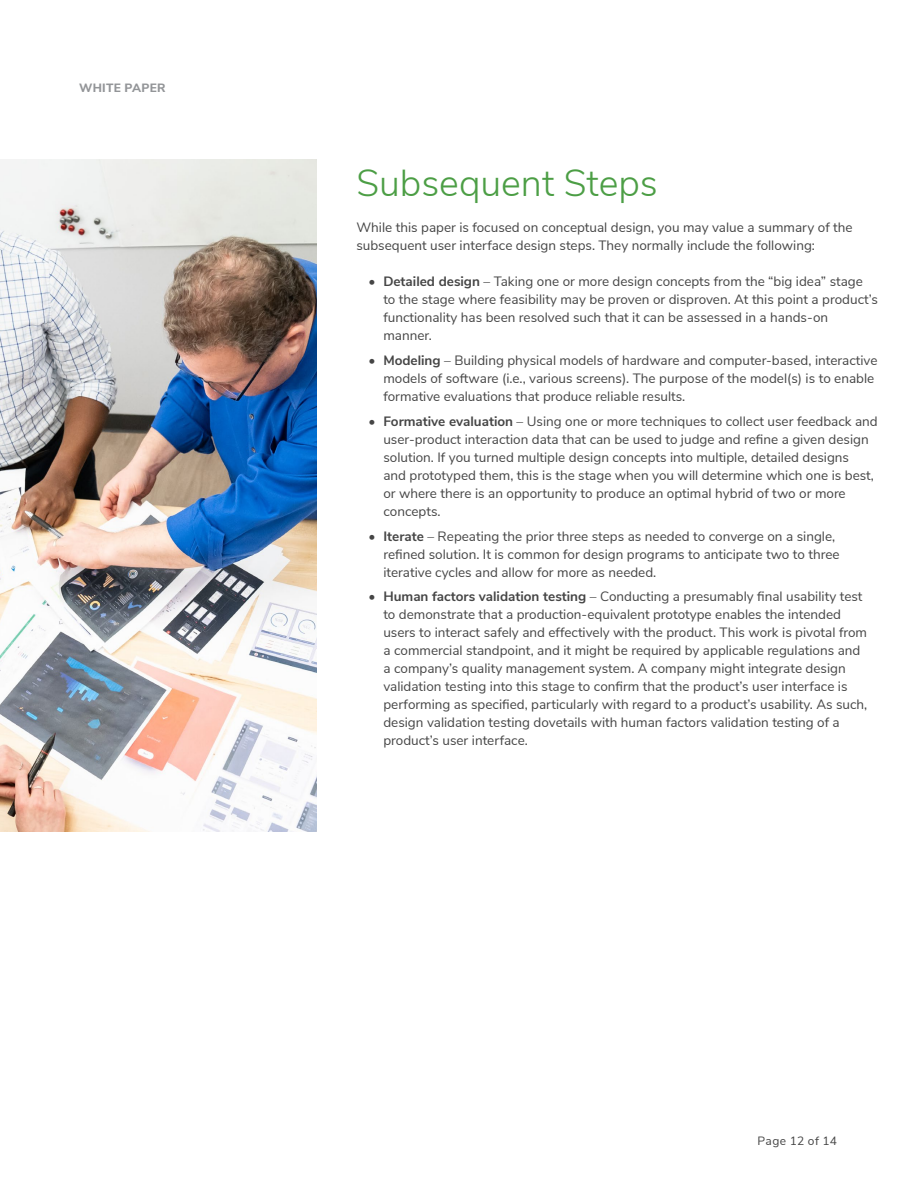
<style>
.page{position:relative;width:918px;height:1188px;background:#fff}
.page>*{position:absolute;margin:0;border:0;box-sizing:border-box;transform-origin:0 0}
.t1{font:300 37.5px "Nunito Sans";color:#4c9e45}
.t2{font:13.5px/18px "Nunito Sans";color:#454545}
.t3{font:12px "Nunito Sans";letter-spacing:.03em;color:#444}
.t4{font:800 12px "Nunito Sans";letter-spacing:.025em;color:#939598}
.s1{font-weight:700}
</style>
<div class="page">
<img style="left:0;top:160px;width:317px;height:672px">
<p class="t4" style="left:79px;top:79px;width:88px">WHITE PAPER</p>
<h1 class="t1" style="left:356px;top:156px;width:303px">Subsequent Steps</h1>
<p class="t2" style="left:356px;top:218px;width:498px">While this paper is focused on conceptual design, you may value a summary of the subsequent user interface design steps. They normally include the following:</p>
<p class="t2" style="left:383px;top:272px;width:496px;text-indent:-15px"><span class="s1">• Detailed design</span> – Taking one or more design concepts from the “big idea” stage to the stage where feasibility may be proven or disproven. At this point a product’s functionality has been resolved such that it can be assessed in a hands-on manner.</p>
<p class="t2" style="left:383px;top:351px;width:496px;text-indent:-15px"><span class="s1">• Modeling</span> – Building physical models of hardware and computer-based, interactive models of software (i.e., various screens). The purpose of the model(s) is to enable formative evaluations that produce reliable results.</p>
<p class="t2" style="left:383px;top:411px;width:496px;text-indent:-15px"><span class="s1">• Formative evaluation</span> – Using one or more techniques to collect user feedback and user-product interaction data that can be used to judge and refine a given design solution. If you turned multiple design concepts into multiple, detailed designs<br>and prototyped them, this is the stage when you will determine which one is best, or where there is an opportunity to produce an optimal hybrid of two or more concepts.</p>
<p class="t2" style="left:383px;top:526px;width:458px;text-indent:-15px"><span class="s1">• Iterate</span> – Repeating the prior three steps as needed to converge on a single, refined solution. It is common for design programs to anticipate two to three iterative cycles and allow for more as needed.</p>
<p class="t2" style="left:383px;top:587px;width:485px;text-indent:-15px"><span class="s1">• Human factors validation testing</span> – Conducting a presumably final usability test to demonstrate that a production-equivalent prototype enables the intended users to interact safely and effectively with the product. This work is pivotal from a commercial standpoint, and it might be required by applicable regulations and a company’s quality management system. A company might integrate design validation testing into this stage to confirm that the product’s user interface is performing as specified, particularly with regard to a product’s usability. As such, design validation testing dovetails with human factors validation testing of a product’s user interface.</p>
<p class="t3" style="left:758px;top:1133px;width:81px">Page 12 of 14</p>
</div>
